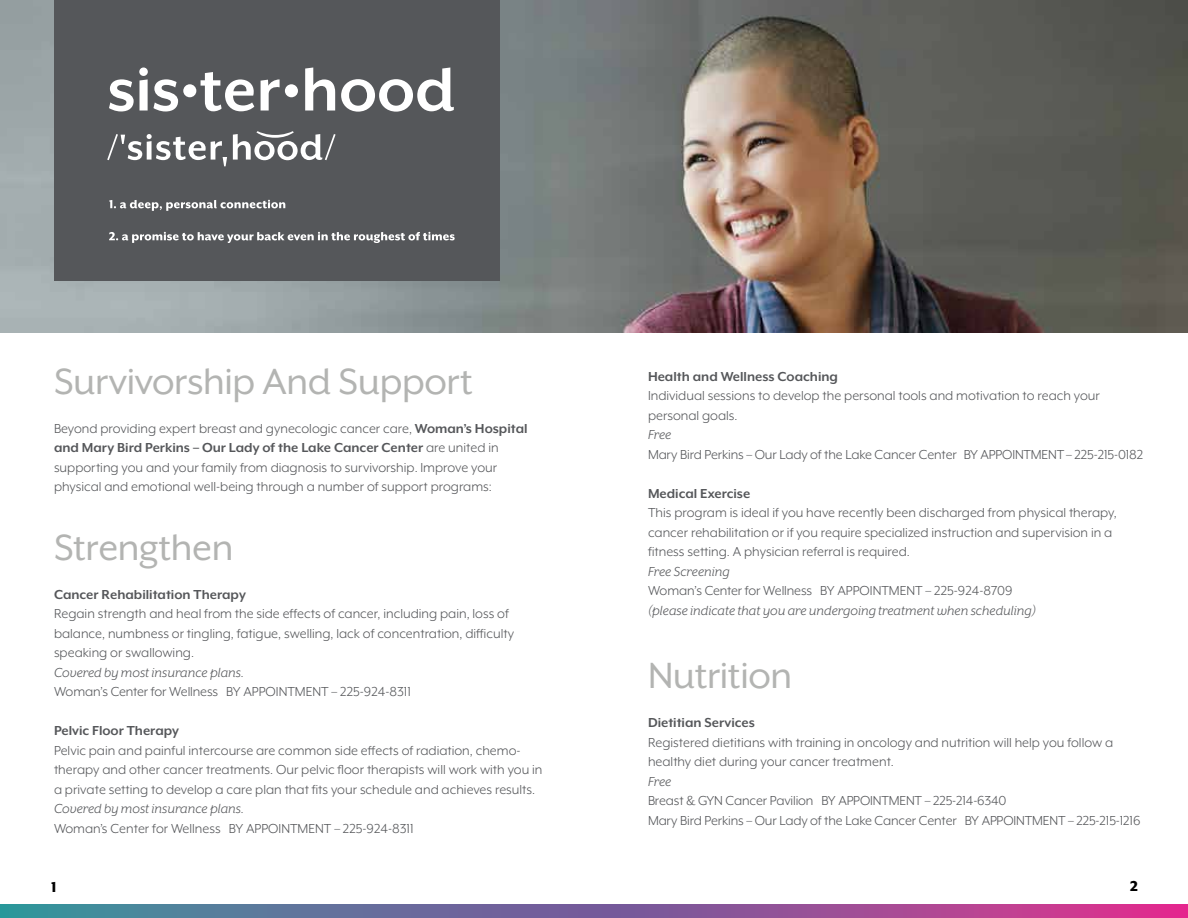
<style>
.page{position:relative;width:1188px;height:918px;background:#fff}
.page>*{position:absolute;margin:0;border:0;box-sizing:border-box;transform-origin:0 0}
.t1{font:42px "Mr Eaves XL San OT";letter-spacing:-.01em;color:#b3b4b2}
.t2{font:800 16.5px "Mr Eaves XL Mod OT";color:#000}
.t3{font:15px/19.5px "Mr Eaves XL Mod OT";color:#55575a}
.t4{font:italic 15px "Mr Eaves XL San OT";color:#55575a}
.t5{font:700 15px "Mr Eaves XL Mod OT";color:#55575a}
.s1{font-weight:700}
</style>
<div class="page">
<img style="left:0;top:0;width:1188px;height:333px">
<div style="left:54px;top:0;width:446px;height:281px;background:#55575a"></div>
<svg style="left:109px;top:68px;width:69px;height:43px"></svg>
<div style="left:183px;top:84px;width:13px;height:13px;background:#fff;border-radius:50%"></div>
<svg style="left:201px;top:72px;width:53px;height:39px"></svg>
<svg style="left:261px;top:79px;width:19px;height:32px"></svg>
<div style="left:285px;top:84px;width:13px;height:13px;background:#fff;border-radius:50%"></div>
<svg style="left:305px;top:68px;width:30px;height:43px"></svg>
<svg style="left:341px;top:68px;width:113px;height:44px"></svg>
<svg style="left:107px;top:134px;width:120px;height:32px"></svg>
<svg style="left:233px;top:131px;width:103px;height:29px"></svg>
<svg style="left:109px;top:200px;width:176px;height:11px"></svg>
<svg style="left:109px;top:232px;width:346px;height:11px"></svg>
<svg style="left:0;top:904px;width:1188px;height:14px;background:#815f98"></svg>
<h1 class="t1" style="left:54px;top:360px;width:421px">Survivorship And Support</h1>
<p class="t3" style="left:54px;top:418px;width:475px">Beyond providing expert breast and gynecologic cancer care, <span class="s1">Woman’s Hospital and Mary Bird Perkins – Our Lady of the Lake Cancer Center</span> are united in supporting you and your family from diagnosis to survivorship. Improve your physical and emotional well-being through a number of support programs:</p>
<h1 class="t1" style="left:54px;top:526px;width:181px">Strengthen</h1>
<p class="t5" style="left:54px;top:587px;width:193px">Cancer Rehabilitation Therapy</p>
<p class="t3" style="left:54px;top:604px;width:462px">Regain strength and heal from the side effects of cancer, including pain, loss of balance, numbness or tingling, fatigue, swelling, lack of concentration, difficulty speaking or swallowing.</p>
<p class="t4" style="left:54px;top:665px;width:192px">Covered by most insurance plans.</p>
<p class="t3" style="left:54px;top:682px;width:359px">Woman’s Center for Wellness BY APPOINTMENT – 225-924-8311</p>
<p class="t5" style="left:54px;top:723px;width:127px">Pelvic Floor Therapy</p>
<p class="t3" style="left:54px;top:741px;width:490px">Pelvic pain and painful intercourse are common side effects of radiation, chemo&shy;therapy and other cancer treatments. Our pelvic floor therapists will work with you in a private setting to develop a care plan that fits your schedule and achieves results.</p>
<p class="t4" style="left:54px;top:801px;width:192px">Covered by most insurance plans.</p>
<p class="t3" style="left:54px;top:819px;width:361px">Woman’s Center for Wellness BY APPOINTMENT – 225-924-8311</p>
<p class="t2" style="left:51px;top:879px;width:7px">1</p>
<p class="t5" style="left:648px;top:369px;width:192px">Health and Wellness Coaching</p>
<p class="t3" style="left:648px;top:386px;width:453px">Individual sessions to develop the personal tools and motivation to reach your personal goals.</p>
<p class="t4" style="left:648px;top:427px;width:25px">Free</p>
<p class="t3" style="left:648px;top:445px;width:497px">Mary Bird Perkins – Our Lady of the Lake Cancer Center BY APPOINTMENT – 225-215-0182</p>
<p class="t5" style="left:648px;top:486px;width:104px">Medical Exercise</p>
<p class="t3" style="left:648px;top:503px;width:470px">This program is ideal if you have recently been discharged from physical therapy, cancer rehabilitation or if you require specialized instruction and supervision in a fitness setting. A physician referral is required.</p>
<p class="t4" style="left:648px;top:564px;width:83px">Free Screening</p>
<p class="t3" style="left:648px;top:581px;width:366px">Woman’s Center for Wellness BY APPOINTMENT – 225-924-8709</p>
<p class="t4" style="left:648px;top:603px;width:389px">(please indicate that you are undergoing treatment when scheduling)</p>
<h1 class="t1" style="left:648px;top:655px;width:146px">Nutrition</h1>
<p class="t5" style="left:648px;top:715px;width:108px">Dietitian Services</p>
<p class="t3" style="left:648px;top:733px;width:467px">Registered dietitians with training in oncology and nutrition will help you follow a healthy diet during your cancer treatment.</p>
<p class="t4" style="left:648px;top:774px;width:25px">Free</p>
<p class="t3" style="left:648px;top:791px;width:494px">Breast &amp; GYN Cancer Pavilion BY APPOINTMENT – 225-214-6340<br>Mary Bird Perkins – Our Lady of the Lake Cancer Center BY APPOINTMENT – 225-215-1216</p>
<p class="t2" style="left:1130px;top:878px;width:9px">2</p>
</div>
